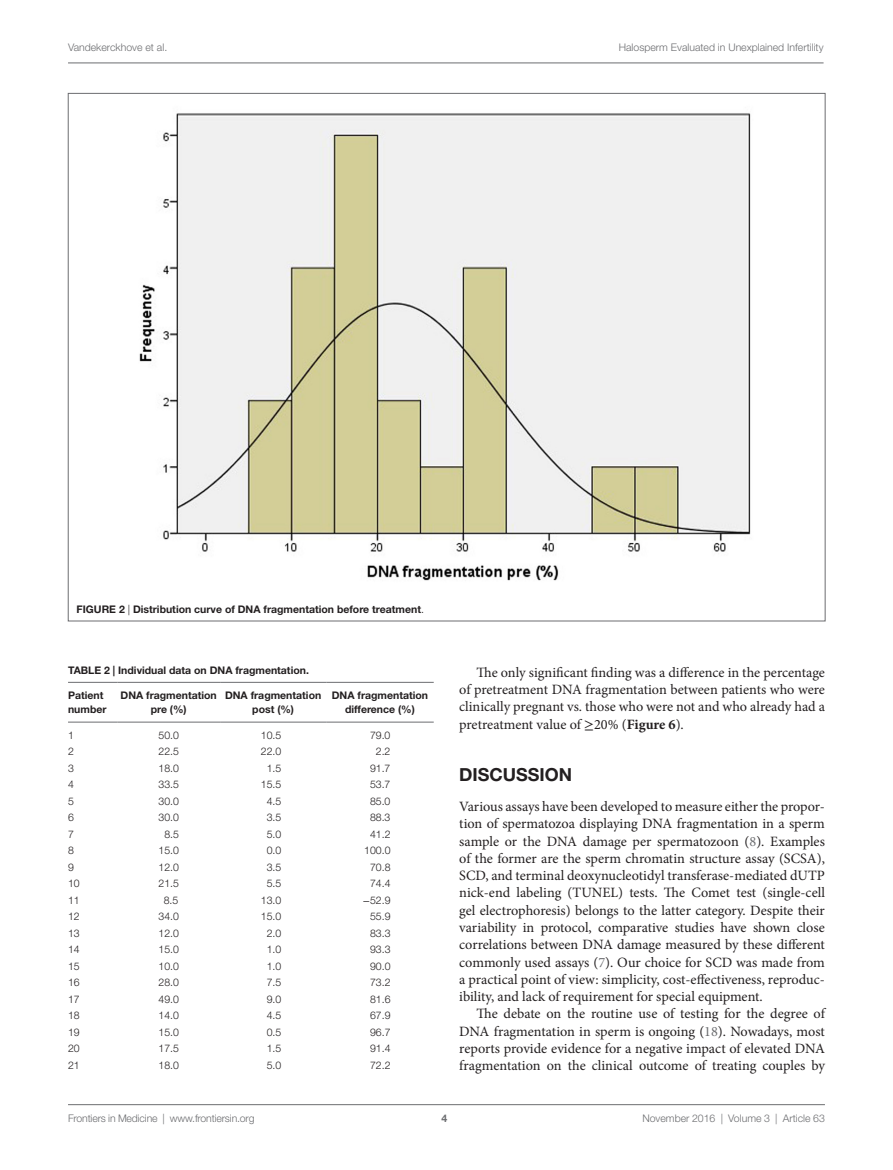
<style>
.page{position:relative;width:893px;height:1170px;background:#fff}
.page>*{position:absolute;margin:0;border:0;box-sizing:border-box;transform-origin:0 0}
.t1{font:700 18px "Helvetica Neue LT Std";color:#231f20}
.t2{font:14.25px/17.2px "Minion Pro";letter-spacing:-.005em;color:#231f20;text-align:justify}
.t3{font:300 10.5px "Helvetica Neue LT Std";color:#231f20}
.t4{font:700 10.5px/14.2px "Helvetica Neue LT Std";color:#231f20;text-align:center}
.t5{font:300 10.5px "Helvetica Neue LT Std";color:#6c6d70}
.t6{font:700 10.5px "Helvetica Neue LT Std";color:#6c6d70}
.s1{font-weight:300}
.s2{font-family:"STIX General";font-weight:400}
.s3{font-family:"STIX General"}
.s4{font-weight:700}
.s5{color:#6c6d70}
</style>
<div class="page">
<hr style="left:68px;top:682px;width:49px;height:1px;background:#6c6d70">
<hr style="left:68px;top:721px;width:49px;height:1px;background:#6c6d70">
<hr style="left:117px;top:682px;width:103px;height:1px;background:#6c6d70">
<hr style="left:117px;top:721px;width:103px;height:1px;background:#6c6d70">
<hr style="left:220px;top:682px;width:106px;height:1px;background:#6c6d70">
<hr style="left:220px;top:721px;width:106px;height:1px;background:#6c6d70">
<hr style="left:326px;top:682px;width:108px;height:1px;background:#6c6d70">
<hr style="left:326px;top:721px;width:108px;height:1px;background:#6c6d70">
<img style="left:139px;top:113px;width:612px;height:468px">
<hr style="left:68px;top:63px;width:756px;height:1px;background:#6c6d70">
<hr style="left:68px;top:1104px;width:757px;height:1px;background:#6c6d70">
<p class="t5" style="left:68px;top:41px;width:101px">Vandekerckhove et al.</p>
<p class="t5" style="left:619px;top:41px;width:206px">Halosperm Evaluated in Unexplained Infertility</p>
<p class="t4" style="left:77px;top:601px;width:349px">Figure 2 <span class="s1">|</span> Distribution curve of DNA fragmentation before treatment<span class="s1">.</span></p>
<p class="t4" style="left:68px;top:662px;width:242px">Table 2 | Individual data on DNA fragmentation.</p>
<p class="t4" style="left:68px;top:687px;width:40px;text-align:left">Patient number</p>
<p class="t4" style="left:121px;top:687px;width:98px">DNA fragmentation pre (%)</p>
<p class="t4" style="left:225px;top:687px;width:98px">DNA fragmentation post (%)</p>
<p class="t4" style="left:332px;top:687px;width:98px">DNA fragmentation difference (%)</p>
<p class="t3" style="left:68px;top:728px;width:7px">1</p>
<p class="t3" style="left:158px;top:728px;width:22px">50.0</p>
<p class="t3" style="left:261px;top:728px;width:22px">10.5</p>
<p class="t3" style="left:370px;top:728px;width:22px">79.0</p>
<p class="t3" style="left:68px;top:745px;width:7px">2</p>
<p class="t3" style="left:158px;top:745px;width:22px">22.5</p>
<p class="t3" style="left:261px;top:745px;width:22px">22.0</p>
<p class="t3" style="left:376px;top:745px;width:16px">2.2</p>
<p class="t3" style="left:68px;top:761px;width:7px">3</p>
<p class="t3" style="left:158px;top:761px;width:22px">18.0</p>
<p class="t3" style="left:267px;top:761px;width:16px">1.5</p>
<p class="t3" style="left:370px;top:761px;width:22px">91.7</p>
<p class="t3" style="left:68px;top:778px;width:7px">4</p>
<p class="t3" style="left:158px;top:778px;width:22px">33.5</p>
<p class="t3" style="left:261px;top:778px;width:22px">15.5</p>
<p class="t3" style="left:370px;top:778px;width:22px">53.7</p>
<p class="t3" style="left:68px;top:794px;width:7px">5</p>
<p class="t3" style="left:158px;top:794px;width:22px">30.0</p>
<p class="t3" style="left:267px;top:794px;width:16px">4.5</p>
<p class="t3" style="left:370px;top:794px;width:22px">85.0</p>
<p class="t3" style="left:68px;top:810px;width:7px">6</p>
<p class="t3" style="left:158px;top:810px;width:22px">30.0</p>
<p class="t3" style="left:267px;top:810px;width:16px">3.5</p>
<p class="t3" style="left:370px;top:810px;width:22px">88.3</p>
<p class="t3" style="left:68px;top:827px;width:7px">7</p>
<p class="t3" style="left:164px;top:827px;width:16px">8.5</p>
<p class="t3" style="left:267px;top:827px;width:16px">5.0</p>
<p class="t3" style="left:370px;top:827px;width:22px">41.2</p>
<p class="t3" style="left:68px;top:843px;width:7px">8</p>
<p class="t3" style="left:158px;top:843px;width:22px">15.0</p>
<p class="t3" style="left:267px;top:843px;width:16px">0.0</p>
<p class="t3" style="left:364px;top:843px;width:28px">100.0</p>
<p class="t3" style="left:68px;top:860px;width:7px">9</p>
<p class="t3" style="left:158px;top:860px;width:22px">12.0</p>
<p class="t3" style="left:267px;top:860px;width:16px">3.5</p>
<p class="t3" style="left:370px;top:860px;width:22px">70.8</p>
<p class="t3" style="left:68px;top:876px;width:13px">10</p>
<p class="t3" style="left:158px;top:876px;width:22px">21.5</p>
<p class="t3" style="left:267px;top:876px;width:16px">5.5</p>
<p class="t3" style="left:370px;top:876px;width:22px">74.4</p>
<p class="t3" style="left:68px;top:893px;width:13px">11</p>
<p class="t3" style="left:164px;top:893px;width:16px">8.5</p>
<p class="t3" style="left:261px;top:893px;width:22px">13.0</p>
<p class="t3" style="left:363px;top:893px;width:29px"><span class="s2">−</span>52.9</p>
<p class="t3" style="left:68px;top:909px;width:13px">12</p>
<p class="t3" style="left:158px;top:909px;width:22px">34.0</p>
<p class="t3" style="left:261px;top:909px;width:22px">15.0</p>
<p class="t3" style="left:370px;top:909px;width:22px">55.9</p>
<p class="t3" style="left:68px;top:926px;width:13px">13</p>
<p class="t3" style="left:158px;top:926px;width:22px">12.0</p>
<p class="t3" style="left:267px;top:926px;width:16px">2.0</p>
<p class="t3" style="left:370px;top:926px;width:22px">83.3</p>
<p class="t3" style="left:68px;top:942px;width:13px">14</p>
<p class="t3" style="left:158px;top:942px;width:22px">15.0</p>
<p class="t3" style="left:267px;top:942px;width:16px">1.0</p>
<p class="t3" style="left:370px;top:942px;width:22px">93.3</p>
<p class="t3" style="left:68px;top:959px;width:13px">15</p>
<p class="t3" style="left:158px;top:959px;width:22px">10.0</p>
<p class="t3" style="left:267px;top:959px;width:16px">1.0</p>
<p class="t3" style="left:370px;top:959px;width:22px">90.0</p>
<p class="t3" style="left:68px;top:975px;width:13px">16</p>
<p class="t3" style="left:158px;top:975px;width:22px">28.0</p>
<p class="t3" style="left:267px;top:975px;width:16px">7.5</p>
<p class="t3" style="left:370px;top:975px;width:22px">73.2</p>
<p class="t3" style="left:68px;top:992px;width:13px">17</p>
<p class="t3" style="left:158px;top:992px;width:22px">49.0</p>
<p class="t3" style="left:267px;top:992px;width:16px">9.0</p>
<p class="t3" style="left:370px;top:992px;width:22px">81.6</p>
<p class="t3" style="left:68px;top:1008px;width:13px">18</p>
<p class="t3" style="left:158px;top:1008px;width:22px">14.0</p>
<p class="t3" style="left:267px;top:1008px;width:16px">4.5</p>
<p class="t3" style="left:370px;top:1008px;width:22px">67.9</p>
<p class="t3" style="left:68px;top:1025px;width:13px">19</p>
<p class="t3" style="left:158px;top:1025px;width:22px">15.0</p>
<p class="t3" style="left:267px;top:1025px;width:16px">0.5</p>
<p class="t3" style="left:370px;top:1025px;width:22px">96.7</p>
<p class="t3" style="left:68px;top:1041px;width:13px">20</p>
<p class="t3" style="left:158px;top:1041px;width:22px">17.5</p>
<p class="t3" style="left:267px;top:1041px;width:16px">1.5</p>
<p class="t3" style="left:370px;top:1041px;width:22px">91.4</p>
<p class="t3" style="left:68px;top:1058px;width:13px">21</p>
<p class="t3" style="left:158px;top:1058px;width:22px">18.0</p>
<p class="t3" style="left:267px;top:1058px;width:16px">5.0</p>
<p class="t3" style="left:370px;top:1058px;width:22px">72.2</p>
<p class="t2" style="left:459px;top:663px;width:367px;text-indent:17px">The only significant finding was a difference in the percentage of pretreatment DNA fragmentation between patients who were clinically pregnant vs. those who were not and who already had a pretreatment value of <span class="s3">≥</span>20% (<span class="s4">Figure 6</span>).</p>
<p class="t1" style="left:459px;top:763px;width:112px">DISCUSSION</p>
<p class="t2" style="left:459px;top:798px;width:367px">Various assays have been developed to measure either the propor&shy;tion of spermatozoa displaying DNA fragmentation in a sperm sample or the DNA damage per spermatozoon (<span class="s5">8</span>). Examples of the former are the sperm chromatin structure assay (SCSA), SCD, and terminal deoxynucleotidyl transferase-mediated dUTP nick-end labeling (TUNEL) tests. The Comet test (single-cell gel electrophoresis) belongs to the latter category. Despite their variability in protocol, comparative studies have shown close correlations between DNA damage measured by these different commonly used assays (<span class="s5">7</span>). Our choice for SCD was made from a practical point of view: simplicity, cost-effectiveness, reproduc&shy;ibility, and lack of requirement for special equipment.</p>
<p class="t2" style="left:459px;top:1005px;width:367px;text-indent:17px">The debate on the routine use of testing for the degree of DNA fragmentation in sperm is ongoing (<span class="s5">18</span>). Nowadays, most reports provide evidence for a negative impact of elevated DNA fragmentation on the clinical outcome of treating couples by</p>
<p class="t5" style="left:68px;top:1111px;width:188px">Frontiers in Medicine | www.frontiersin.org</p>
<p class="t5" style="left:642px;top:1111px;width:184px">November 2016 | Volume 3 | Article 63</p>
<p class="t6" style="left:441px;top:1111px;width:7px">4</p>
</div>
